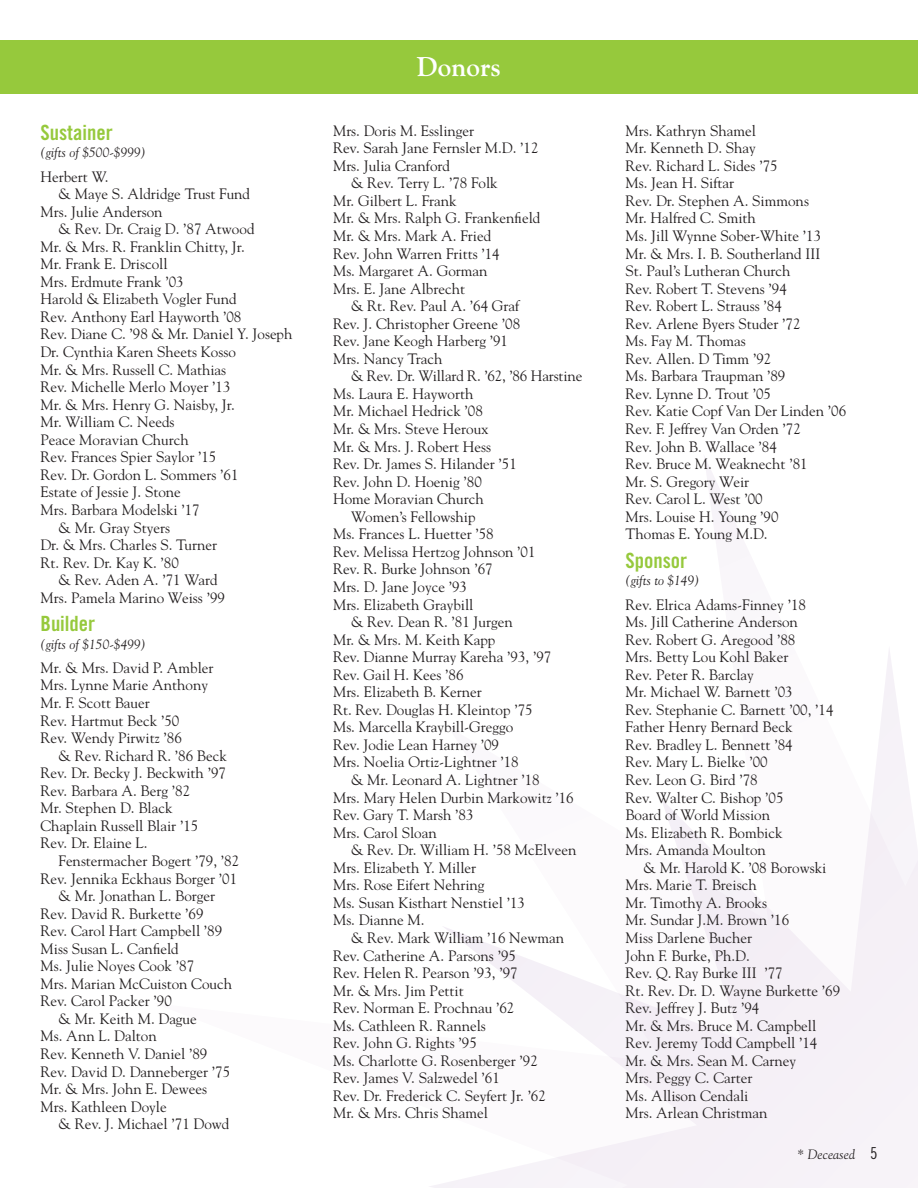
<style>
.page{position:relative;width:918px;height:1188px;background:#fff}
.page>*{position:absolute;margin:0;border:0;box-sizing:border-box;transform-origin:0 0}
.t1{font:700 27px "Goudy Std";color:#fff}
.t2{font:21px "Trade Gothic LT Std Bd Cn 20";color:#96c93c}
.t3{font:15px/17.5px "Goudy Std";color:#231f20}
.t4{font:italic 13.5px "Goudy Std";color:#231f20}
.s1{font-family:"Trade Gothic LT Std Cn 18";font-style:normal;font-size:16.5px}
</style>
<div class="page">
<svg style="left:430px;top:456px;width:488px;height:732px"></svg>
<div style="left:0;top:40px;width:918px;height:54px;background:#96c93c"></div>
<h2 class="t2" style="left:40px;top:119px;width:74px">Sustainer</h2>
<p class="t4" style="left:40px;top:144px;width:107px">(gifts of $500-$999)</p>
<p class="t3" style="left:40px;top:167px;width:70px">Herbert W.</p>
<p class="t3" style="left:58px;top:185px;width:193px">&amp; Maye S. Aldridge Trust Fund</p>
<p class="t3" style="left:40px;top:202px;width:124px">Mrs. Julie Anderson</p>
<p class="t3" style="left:58px;top:220px;width:198px">&amp; Rev. Dr. Craig D. ’87 Atwood</p>
<p class="t3" style="left:40px;top:238px;width:206px">Mr. &amp; Mrs. R. Franklin Chitty, Jr.</p>
<p class="t3" style="left:40px;top:255px;width:129px">Mr. Frank E. Driscoll</p>
<p class="t3" style="left:40px;top:273px;width:145px">Mrs. Erdmute Frank ’03</p>
<p class="t3" style="left:40px;top:290px;width:198px">Harold &amp; Elizabeth Vogler Fund</p>
<p class="t3" style="left:40px;top:308px;width:202px">Rev. Anthony Earl Hayworth ’08</p>
<p class="t3" style="left:40px;top:325px;width:254px">Rev. Diane C. ’98 &amp; Mr. Daniel Y. Joseph</p>
<p class="t3" style="left:40px;top:343px;width:197px">Dr. Cynthia Karen Sheets Kosso</p>
<p class="t3" style="left:40px;top:360px;width:187px">Mr. &amp; Mrs. Russell C. Mathias</p>
<p class="t3" style="left:40px;top:378px;width:192px">Rev. Michelle Merlo Moyer ’13</p>
<p class="t3" style="left:40px;top:396px;width:196px">Mr. &amp; Mrs. Henry G. Naisby, Jr.</p>
<p class="t3" style="left:40px;top:413px;width:136px">Mr. William C. Needs</p>
<p class="t3" style="left:40px;top:431px;width:150px">Peace Moravian Church</p>
<p class="t3" style="left:40px;top:448px;width:177px">Rev. Frances Spier Saylor ’15</p>
<p class="t3" style="left:40px;top:466px;width:200px">Rev. Dr. Gordon L. Sommers ’61</p>
<p class="t3" style="left:40px;top:483px;width:142px">Estate of Jessie J. Stone</p>
<p class="t3" style="left:40px;top:501px;width:161px">Mrs. Barbara Modelski ’17</p>
<p class="t3" style="left:58px;top:518px;width:113px">&amp; Mr. Gray Styers</p>
<p class="t3" style="left:40px;top:536px;width:178px">Dr. &amp; Mrs. Charles S. Turner</p>
<p class="t3" style="left:40px;top:553px;width:140px">Rt. Rev. Dr. Kay K. ’80</p>
<p class="t3" style="left:58px;top:571px;width:161px">&amp; Rev. Aden A. ’71 Ward</p>
<p class="t3" style="left:40px;top:589px;width:186px">Mrs. Pamela Marino Weiss ’99</p>
<h2 class="t2" style="left:40px;top:611px;width:56px">Builder</h2>
<p class="t4" style="left:40px;top:636px;width:107px">(gifts of $150-$499)</p>
<p class="t3" style="left:40px;top:659px;width:175px">Mr. &amp; Mrs. David P. Ambler<br>Mrs. Lynne Marie Anthony<br>Mr. F. Scott Bauer<br>Rev. Hartmut Beck ’50<br>Rev. Wendy Pirwitz ’86</p>
<p class="t3" style="left:40px;top:747px;width:188px;text-indent:18px">&amp; Rev. Richard R. ’86 Beck<br>Rev. Dr. Becky J. Beckwith ’97<br>Rev. Barbara A. Berg ’82<br>Mr. Stephen D. Black<br>Chaplain Russell Blair ’15<br>Rev. Dr. Elaine L.</p>
<p class="t3" style="left:58px;top:852px;width:182px">Fenstermacher Bogert ’79, ’82</p>
<p class="t3" style="left:40px;top:869px;width:198px">Rev. Jennika Eckhaus Borger ’01</p>
<p class="t3" style="left:58px;top:887px;width:158px">&amp; Mr. Jonathan L. Borger</p>
<p class="t3" style="left:40px;top:904px;width:165px">Rev. David R. Burkette ’69</p>
<p class="t3" style="left:40px;top:922px;width:183px">Rev. Carol Hart Campbell ’89</p>
<p class="t3" style="left:40px;top:940px;width:140px">Miss Susan L. Canfield</p>
<p class="t3" style="left:40px;top:957px;width:155px">Ms. Julie Noyes Cook ’87</p>
<p class="t3" style="left:40px;top:975px;width:193px">Mrs. Marian McCuiston Couch</p>
<p class="t3" style="left:40px;top:992px;width:133px">Rev. Carol Packer ’90</p>
<p class="t3" style="left:58px;top:1010px;width:140px">&amp; Mr. Keith M. Dague</p>
<p class="t3" style="left:40px;top:1027px;width:118px">Ms. Ann L. Dalton</p>
<p class="t3" style="left:40px;top:1045px;width:168px">Rev. Kenneth V. Daniel ’89</p>
<p class="t3" style="left:40px;top:1062px;width:191px">Rev. David D. Danneberger ’75</p>
<p class="t3" style="left:40px;top:1080px;width:168px">Mr. &amp; Mrs. John E. Dewees</p>
<p class="t3" style="left:40px;top:1098px;width:128px">Mrs. Kathleen Doyle</p>
<p class="t3" style="left:58px;top:1115px;width:172px">&amp; Rev. J. Michael ’71 Dowd</p>
<h1 class="t1" style="left:417px;top:50px;width:86px">Donors</h1>
<p class="t3" style="left:333px;top:122px;width:143px">Mrs. Doris M. Esslinger</p>
<p class="t3" style="left:333px;top:139px;width:207px">Rev. Sarah Jane Fernsler M.D. ’12</p>
<p class="t3" style="left:333px;top:157px;width:119px">Mrs. Julia Cranford</p>
<p class="t3" style="left:351px;top:174px;width:148px">&amp; Rev. Terry L. ’78 Folk</p>
<p class="t3" style="left:333px;top:192px;width:125px">Mr. Gilbert L. Frank</p>
<p class="t3" style="left:333px;top:209px;width:209px">Mr. &amp; Mrs. Ralph G. Frankenfield</p>
<p class="t3" style="left:333px;top:227px;width:160px">Mr. &amp; Mrs. Mark A. Fried</p>
<p class="t3" style="left:333px;top:244px;width:168px">Rev. John Warren Fritts ’14</p>
<p class="t3" style="left:333px;top:262px;width:156px">Ms. Margaret A. Gorman</p>
<p class="t3" style="left:333px;top:279px;width:134px">Mrs. E. Jane Albrecht</p>
<p class="t3" style="left:351px;top:297px;width:170px">&amp; Rt. Rev. Paul A. ’64 Graf</p>
<p class="t3" style="left:333px;top:315px;width:189px">Rev. J. Christopher Greene ’08</p>
<p class="t3" style="left:333px;top:332px;width:177px">Rev. Jane Keogh Harberg ’91</p>
<p class="t3" style="left:333px;top:350px;width:111px">Mrs. Nancy Trach</p>
<p class="t3" style="left:351px;top:367px;width:233px">&amp; Rev. Dr. Willard R. ’62, ’86 Harstine</p>
<p class="t3" style="left:333px;top:385px;width:142px">Ms. Laura E. Hayworth</p>
<p class="t3" style="left:333px;top:402px;width:151px">Mr. Michael Hedrick ’08</p>
<p class="t3" style="left:333px;top:420px;width:157px">Mr. &amp; Mrs. Steve Heroux</p>
<p class="t3" style="left:333px;top:437px;width:160px">Mr. &amp; Mrs. J. Robert Hess</p>
<p class="t3" style="left:333px;top:455px;width:185px">Rev. Dr. James S. Hilander ’51</p>
<p class="t3" style="left:333px;top:473px;width:150px">Rev. John D. Hoenig ’80</p>
<p class="t3" style="left:333px;top:490px;width:152px">Home Moravian Church</p>
<p class="t3" style="left:351px;top:508px;width:126px">Women’s Fellowship</p>
<p class="t3" style="left:333px;top:525px;width:162px">Ms. Frances L. Huetter ’58</p>
<p class="t3" style="left:333px;top:543px;width:204px">Rev. Melissa Hertzog Johnson ’01</p>
<p class="t3" style="left:333px;top:560px;width:161px">Rev. R. Burke Johnson ’67</p>
<p class="t3" style="left:333px;top:578px;width:136px">Mrs. D. Jane Joyce ’93</p>
<p class="t3" style="left:333px;top:595px;width:142px">Mrs. Elizabeth Graybill</p>
<p class="t3" style="left:351px;top:613px;width:163px">&amp; Rev. Dean R. ’81 Jurgen</p>
<p class="t3" style="left:333px;top:630px;width:164px">Mr. &amp; Mrs. M. Keith Kapp</p>
<p class="t3" style="left:333px;top:648px;width:220px">Rev. Dianne Murray Kareha ’93, ’97</p>
<p class="t3" style="left:333px;top:666px;width:132px">Rev. Gail H. Kees ’86</p>
<p class="t3" style="left:333px;top:683px;width:150px">Mrs. Elizabeth B. Kerner</p>
<p class="t3" style="left:333px;top:701px;width:201px">Rt. Rev. Douglas H. Kleintop ’75</p>
<p class="t3" style="left:333px;top:718px;width:182px">Ms. Marcella Kraybill-Greggo</p>
<p class="t3" style="left:333px;top:736px;width:168px">Rev. Jodie Lean Harney ’09</p>
<p class="t3" style="left:333px;top:753px;width:187px">Mrs. Noelia Ortiz-Lightner ’18</p>
<p class="t3" style="left:351px;top:771px;width:190px">&amp; Mr. Leonard A. Lightner ’18</p>
<p class="t3" style="left:333px;top:788px;width:242px">Mrs. Mary Helen Durbin Markowitz ’16</p>
<p class="t3" style="left:333px;top:806px;width:142px">Rev. Gary T. Marsh ’83</p>
<p class="t3" style="left:333px;top:824px;width:105px">Mrs. Carol Sloan</p>
<p class="t3" style="left:351px;top:841px;width:227px">&amp; Rev. Dr. William H. ’58 McElveen</p>
<p class="t3" style="left:333px;top:859px;width:145px">Mrs. Elizabeth Y. Miller</p>
<p class="t3" style="left:333px;top:876px;width:153px">Mrs. Rose Eifert Nehring</p>
<p class="t3" style="left:333px;top:894px;width:194px">Ms. Susan Kisthart Nenstiel ’13</p>
<p class="t3" style="left:333px;top:911px;width:93px">Ms. Dianne M.</p>
<p class="t3" style="left:351px;top:929px;width:215px">&amp; Rev. Mark William ’16 Newman</p>
<p class="t3" style="left:333px;top:946px;width:185px">Rev. Catherine A. Parsons ’95</p>
<p class="t3" style="left:333px;top:964px;width:186px">Rev. Helen R. Pearson ’93, ’97</p>
<p class="t3" style="left:333px;top:981px;width:132px">Mr. &amp; Mrs. Jim Pettit</p>
<p class="t3" style="left:333px;top:999px;width:183px">Rev. Norman E. Prochnau ’62</p>
<p class="t3" style="left:333px;top:1017px;width:154px">Ms. Cathleen R. Rannels</p>
<p class="t3" style="left:333px;top:1034px;width:145px">Rev. John G. Rights ’95</p>
<p class="t3" style="left:333px;top:1052px;width:206px">Ms. Charlotte G. Rosenberger ’92</p>
<p class="t3" style="left:333px;top:1069px;width:168px">Rev. James V. Salzwedel ’61</p>
<p class="t3" style="left:333px;top:1087px;width:214px">Rev. Dr. Frederick C. Seyfert Jr. ’62</p>
<p class="t3" style="left:333px;top:1104px;width:156px">Mr. &amp; Mrs. Chris Shamel</p>
<p class="t3" style="left:626px;top:122px;width:222px">Mrs. Kathryn Shamel<br>Mr. Kenneth D. Shay<br>Rev. Richard L. Sides ’75<br>Ms. Jean H. Siftar<br>Rev. Dr. Stephen A. Simmons<br>Mr. Halfred C. Smith<br>Ms. Jill Wynne Sober-White ’13<br>Mr. &amp; Mrs. I. B. Southerland III<br>St. Paul’s Lutheran Church<br>Rev. Robert T. Stevens ’94<br>Rev. Robert L. Strauss ’84<br>Rev. Arlene Byers Studer ’72<br>Ms. Fay M. Thomas<br>Rev. Allen. D Timm ’92<br>Ms. Barbara Traupman ’89<br>Rev. Lynne D. Trout ’05<br>Rev. Katie Copf Van Der Linden ’06<br>Rev. F. Jeffrey Van Orden ’72<br>Rev. John B. Wallace ’84<br>Rev. Bruce M. Weaknecht ’81<br>Mr. S. Gregory Weir<br>Rev. Carol L. West ’00<br>Mrs. Louise H. Young ’90<br>Thomas E. Young M.D.</p>
<h2 class="t2" style="left:626px;top:547px;width:63px">Sponsor</h2>
<p class="t4" style="left:626px;top:572px;width:76px">(gifts to $149)</p>
<p class="t3" style="left:626px;top:595px;width:210px">Rev. Elrica Adams-Finney ’18<br>Ms. Jill Catherine Anderson<br>Rev. Robert G. Aregood ’88<br>Mrs. Betty Lou Kohl Baker<br>Rev. Peter R. Barclay<br>Mr. Michael W. Barnett ’03<br>Rev. Stephanie C. Barnett ’00, ’14<br>Father Henry Bernard Beck<br>Rev. Bradley L. Bennett ’84<br>Rev. Mary L. Bielke ’00<br>Rev. Leon G. Bird ’78<br>Rev. Walter C. Bishop ’05<br>Board of World Mission<br>Ms. Elizabeth R. Bombick<br>Mrs. Amanda Moulton</p>
<p class="t3" style="left:626px;top:859px;width:216px;text-indent:18px">&amp; Mr. Harold K. ’08 Borowski<br>Mrs. Marie T. Breisch<br>Mr. Timothy A. Brooks<br>Mr. Sundar J.M. Brown ’16<br>Miss Darlene Bucher<br>John F. Burke, Ph.D.<br>Rev. Q. Ray Burke III ’77<br>Rt. Rev. Dr. D. Wayne Burkette ’69<br>Rev. Jeffrey J. Butz ’94<br>Mr. &amp; Mrs. Bruce M. Campbell<br>Rev. Jeremy Todd Campbell ’14<br>Mr. &amp; Mrs. Sean M. Carney<br>Mrs. Peggy C. Carter<br>Ms. Allison Cendali<br>Mrs. Arlean Christman</p>
<p class="t4" style="left:798px;top:1146px;width:81px">* Deceased <span class="s1">5</span></p>
</div>
